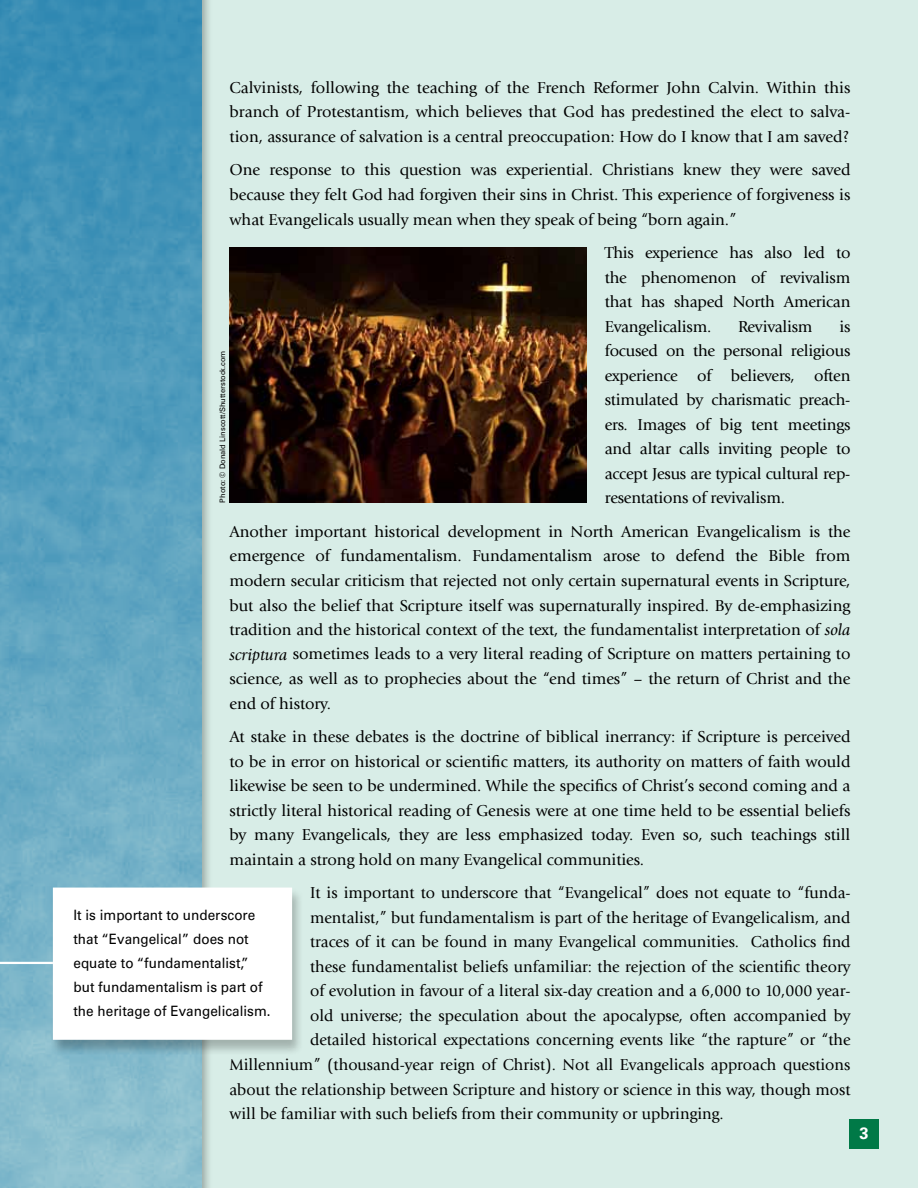
<style>
.page{position:relative;width:918px;height:1188px;background:#d8ede7}
.page>*{position:absolute;margin:0;border:0;box-sizing:border-box;transform-origin:0 0}
.t1{font:16.5px/24.6px "Giovanni Std";color:#000;text-align:justify}
.t2{font:700 16.5px "Univers LT Std";color:#fff}
.t3{font:14.25px/24px "Univers LT Std";color:#000;scale:.95 1}
.t4{font:7.5px "Univers LT Std";color:#000}
.s1{font-style:italic}
</style>
<div class="page">
<div style="left:0;top:0;width:214px;height:1188px;background:#000;opacity:.3"></div>
<img style="left:0;top:0;width:202px;height:1188px">
<div style="left:849px;top:1119px;width:30px;height:30px;background:#007947"></div>
<hr style="left:0;top:962px;width:121px;height:2px;background:#fff">
<div style="left:49px;top:887px;width:255px;height:169px;background:#000;opacity:.25"></div>
<div style="left:54px;top:889px;width:237px;height:150px;background:#fff"></div>
<div style="left:53px;top:888px;width:239px;height:152px;border:2px solid #fff"></div>
<img style="left:230px;top:247px;width:357px;height:256px">
<p class="t1" style="left:229px;top:75px;width:623px">Calvinists, following the teaching of the French Reformer John Calvin. Within this branch of Protestantism, which believes that God has predestined the elect to salva&shy;tion, assurance of salvation is a central preoccupation: How do I know that I am saved?</p>
<p class="t1" style="left:229px;top:158px;width:623px">One response to this question was experiential. Christians knew they were saved because they felt God had forgiven their sins in Christ. This experience of forgiveness is what Evangelicals usually mean when they speak of being “born again.”</p>
<p class="t1" style="left:605px;top:241px;width:247px">This experience has also led to the phenomenon of revivalism that has shaped North American Evangelicalism.</p>
<p class="t1" style="left:738px;top:314px;width:76px">Revivalism</p>
<p class="t1" style="left:605px;top:314px;width:247px;text-indent:235px">is focused on the personal religious experience of believers, often stimulated by charismatic preach&shy;ers. Images of big tent meetings and altar calls inviting people to accept Jesus are typical cultural rep&shy;resentations of revivalism.</p>
<p class="t1" style="left:229px;top:520px;width:623px">Another important historical development in North American Evangelicalism is the emergence of fundamentalism. Fundamentalism arose to defend the Bible from modern secular criticism that rejected not only certain supernatural events in Scripture, but also the belief that Scripture itself was supernaturally inspired. By de-emphasizing tradition and the historical context of the text, the fundamentalist interpretation of <span class="s1">sola scriptura</span> sometimes leads to a very literal reading of Scripture on matters pertaining to science, as well as to prophecies about the “end times” – the return of Christ and the end of history.</p>
<p class="t1" style="left:230px;top:725px;width:623px">At stake in these debates is the doctrine of biblical inerrancy: if Scripture is perceived to be in error on historical or scientific matters, its authority on matters of faith would likewise be seen to be undermined. While the specifics of Christ’s second coming and a strictly literal historical reading of Genesis were at one time held to be essential beliefs by many Evangelicals, they are less emphasized today. Even so, such teachings still maintain a strong hold on many Evangelical communities.</p>
<p class="t1" style="left:310px;top:881px;width:542px">It is important to underscore that “Evangelical” does not equate to “funda-</p>
<p class="t1" style="left:310px;top:905px;width:542px">mentalist,” but fundamentalism is part of the heritage of Evangelicalism, and</p>
<p class="t1" style="left:310px;top:930px;width:542px">traces of it can be found in many Evangelical communities. Catholics find</p>
<p class="t1" style="left:310px;top:954px;width:542px">these fundamentalist beliefs unfamiliar: the rejection of the scientific theory</p>
<p class="t1" style="left:310px;top:979px;width:542px">of evolution in favour of a literal six-day creation and a 6,000 to 10,000 year-</p>
<p class="t1" style="left:310px;top:1003px;width:542px">old universe; the speculation about the apocalypse, often accompanied by</p>
<p class="t1" style="left:310px;top:1028px;width:542px">detailed historical expectations concerning events like “the rapture” or “the</p>
<p class="t1" style="left:230px;top:1052px;width:622px">Millennium” (thousand-year reign of Christ). Not all Evangelicals approach questions</p>
<p class="t1" style="left:230px;top:1077px;width:623px">about the relationship between Scripture and history or science in this way, though most</p>
<p class="t1" style="left:230px;top:1102px;width:496px">will be familiar with such beliefs from their community or upbringing.</p>
<p class="t4" style="left:218px;top:502px;width:154px;rotate:-90deg">Photo: © Donald Linscott/Shutterstock.com</p>
<p class="t3" style="left:73px;top:903px;width:209px">It is important to underscore that “Evangelical” does not equate to “fundamentalist,” but fundamentalism is part of the heritage of Evangelicalism.</p>
<p class="t2" style="left:859px;top:1124px;width:11px">3</p>
</div>
